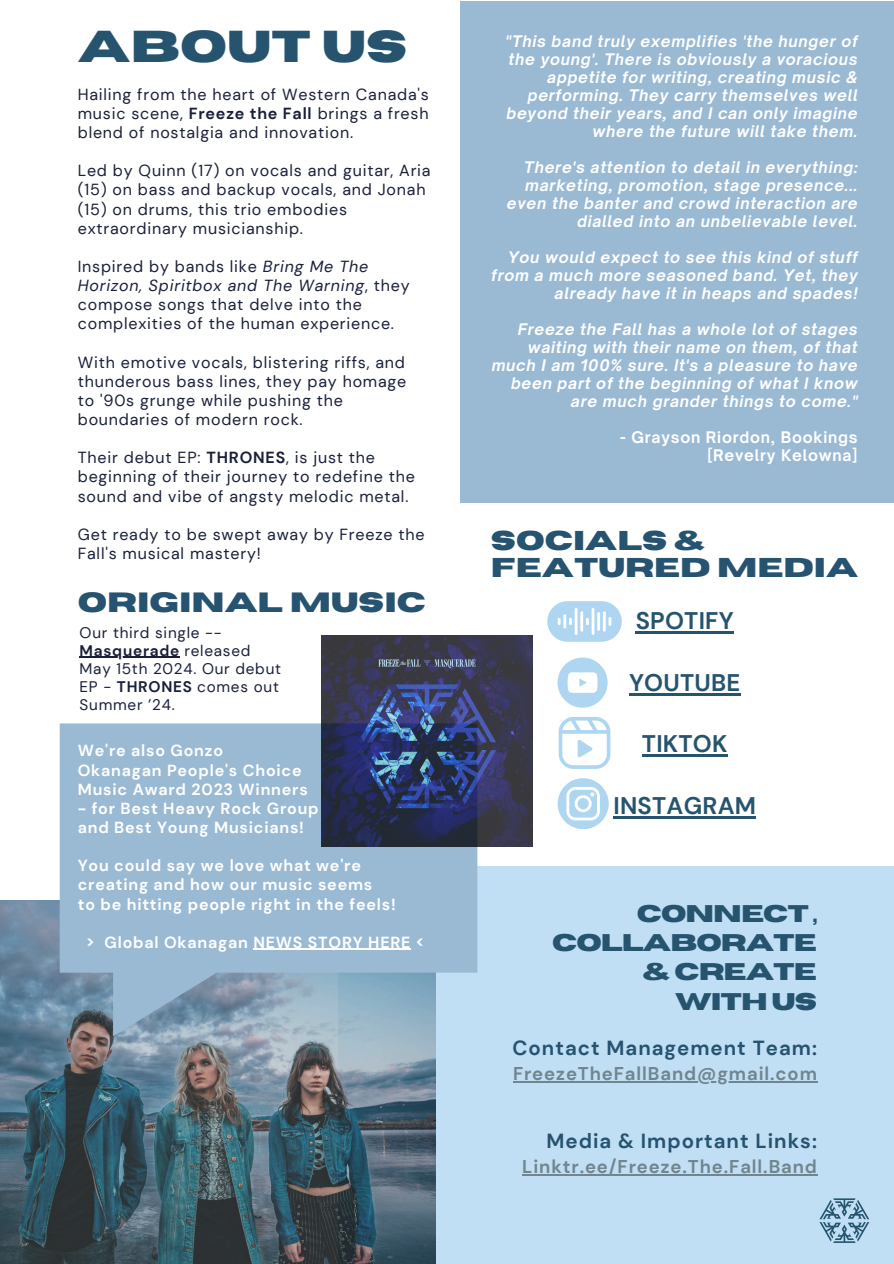
<style>
.page{position:relative;width:894px;height:1264px;background:#fff}
.page>*{position:absolute;margin:0;border:0;box-sizing:border-box;transform-origin:0 0}
.t1{font:700 44.4px "Horizon";color:#26546f}
.t2{font:700 27.75px "Horizon";color:#26536f}
.t3{font:700 27px/27px "Horizon";color:#26536f}
.t4{font:700 24px/29.2px "Horizon";letter-spacing:-.04em;color:#26546f;text-align:right}
.t5{font:700 24px "DM Sans";letter-spacing:.01em;color:#26546f}
.t6{font:700 20.4px "DM Sans";letter-spacing:.05em;color:#26536f}
.t7{font:700 18.45px "DM Sans";letter-spacing:.05em;color:#71858f}
.t8{font:16.05px/19.2px "DM Sans";letter-spacing:.05em;color:#191f39}
.t9{font:700 16.05px/19.2px "DM Sans";letter-spacing:.05em;color:#fff}
.t10{font:italic 700 15.3px/18px "Open Sauce One";letter-spacing:.05em;color:#fff;text-align:right}
.t11{font:15.3px/18px "DM Sans";letter-spacing:.05em;color:#191f39}
.t12{font:700 15.3px "Open Sauce One";letter-spacing:.05em;color:#fff}
.t13{font:700 15.3px "DM Sans";letter-spacing:.05em;color:#191f39}
.s1{font-weight:700}
.s2{font-style:italic}
.s3{font-weight:400}
</style>
<div class="page">
<div style="left:339px;top:866px;width:554px;height:397px;background:#c0dff4"></div>
<img style="left:0;top:900px;width:435px;height:363px">
<svg style="left:557px;top:657px;width:50px;height:50px"></svg>
<svg style="left:557px;top:778px;width:51px;height:50px"></svg>
<svg style="left:60px;top:723px;width:417px;height:313px;background:#97b6ce"></svg>
<div style="left:460px;top:1px;width:433px;height:502px;background:#9abad4"></div>
<svg style="left:819px;top:1198px;width:50px;height:44px"></svg>
<svg style="left:558px;top:717px;width:52px;height:51px"></svg>
<svg style="left:547px;top:601px;width:74px;height:40px"></svg>
<img style="left:321px;top:635px;width:211px;height:211px">
<hr style="left:629px;top:693px;width:111px;height:2px;background:#26546f">
<hr style="left:641px;top:754px;width:86px;height:2px;background:#26546f">
<hr style="left:613px;top:816px;width:143px;height:2px;background:#26546f">
<hr style="left:513px;top:1081px;width:304px;height:1px;background:#71858f">
<hr style="left:80px;top:656px;width:100px;height:1px;background:#191f39">
<hr style="left:253px;top:948px;width:158px;height:2px;background:#fff">
<hr style="left:522px;top:1174px;width:295px;height:1px;background:#71858f">
<hr style="left:635px;top:631px;width:98px;height:2px;background:#26546f">
<p class="t1" style="left:78px;top:25px;width:331px">ABOUT US</p>
<p class="t8" style="left:78px;top:85px;width:352px;text-align:justify">Hailing from the heart of Western Canada's music scene, <span class="s1">Freeze the Fall</span> brings a fresh blend of nostalgia and innovation.</p>
<p class="t8" style="left:78px;top:161px;width:354px">Led by Quinn (17) on vocals and guitar, Aria (15) on bass and backup vocals, and Jonah (15) on drums, this trio embodies extraordinary musicianship.</p>
<p class="t8" style="left:78px;top:257px;width:333px">Inspired by bands like <span class="s2">Bring Me The Horizon, Spiritbox and The Warning</span>, they compose songs that delve into the complexities of the human experience.</p>
<p class="t8" style="left:78px;top:352px;width:330px">With emotive vocals, blistering riffs, and thunderous bass lines, they pay homage</p>
<p class="t8" style="left:78px;top:391px;width:267px">to '90s grunge while pushing the boundaries of modern rock.</p>
<h1 class="t8" style="left:78px;top:448px;width:338px">Their debut EP: <span class="s1">THRONES</span>, is just the beginning of their journey to redefine the sound and vibe of angsty melodic metal.</h1>
<p class="t8" style="left:78px;top:525px;width:348px">Get ready to be swept away by Freeze the<br>Fall's musical mastery!</p>
<p class="t2" style="left:78px;top:589px;width:349px">ORIGINAL MUSIC</p>
<p class="t11" style="left:80px;top:623px;width:143px">Our third single --</p>
<h4 class="t13" style="left:80px;top:640px;width:172px">Masquerade <span class="s3">released</span></h4>
<p class="t11" style="left:80px;top:659px;width:203px">May 15th 2024. Our debut</p>
<p class="t11" style="left:80px;top:677px;width:201px">EP - <span class="s1">THRONES</span> comes out<br>Summer ’24.</p>
<p class="t9" style="left:78px;top:741px;width:147px">We're also Gonzo</p>
<p class="t9" style="left:78px;top:760px;width:225px">Okanagan People's Choice</p>
<p class="t9" style="left:78px;top:779px;width:231px">Music Award 2023 Winners</p>
<p class="t9" style="left:78px;top:798px;width:242px">- for Best Heavy Rock Group</p>
<h4 class="t9" style="left:78px;top:817px;width:228px">and Best Young Musicians!</h4>
<p class="t9" style="left:78px;top:856px;width:296px">You could say we love what we're creating and how our music seems</p>
<p class="t9" style="left:78px;top:894px;width:319px">to be hitting people right in the feels!</p>
<p class="t9" style="left:86px;top:932px;width:339px">&gt; Global Okanagan NEWS STORY HERE &lt;</p>
<p class="t10" style="left:505px;top:32px;width:353px">"This band truly exemplifies 'the hunger of the young'. There is obviously a voracious appetite for writing, creating music &amp; performing. They carry themselves well beyond their years, and I can only imagine where the future will take them.</p>
<p class="t10" style="left:506px;top:158px;width:352px">There's attention to detail in everything: marketing, promotion, stage presence... even the banter and crowd interaction are dialled into an unbelievable level.</p>
<p class="t10" style="left:491px;top:248px;width:368px">You would expect to see this kind of stuff from a much more seasoned band. Yet, they already have it in heaps and spades!</p>
<p class="t10" style="left:491px;top:320px;width:367px">Freeze the Fall has a whole lot of stages waiting with their name on them, of that much I am 100% sure. It's a pleasure to have been part of the beginning of what I know are much grander things to come."</p>
<h4 class="t12" style="left:620px;top:428px;width:239px">- Grayson Riordon, Bookings</h4>
<p class="t12" style="left:707px;top:446px;width:152px">[Revelry Kelowna]</p>
<p class="t3" style="left:491px;top:527px;width:368px">SOCIALS &amp;<br>FEATURED MEDIA</p>
<h4 class="t5" style="left:635px;top:605px;width:100px">SPOTIFY</h4>
<p class="t5" style="left:629px;top:667px;width:113px">YOUTUBE</p>
<p class="t5" style="left:641px;top:728px;width:87px">TIKTOK</p>
<p class="t5" style="left:613px;top:790px;width:144px">INSTAGRAM</p>
<p class="t4" style="left:552px;top:899px;width:266px">CONNECT ,<br>COLLABORATE &amp; CREATE<br>WITH US</p>
<h2 class="t6" style="left:512px;top:1034px;width:306px">Contact Management Team:</h2>
<h3 class="t7" style="left:513px;top:1061px;width:305px">FreezeTheFallBand@gmail.com</h3>
<p class="t6" style="left:546px;top:1127px;width:272px">Media &amp; Important Links:</p>
<p class="t7" style="left:522px;top:1155px;width:296px">Linktr.ee/Freeze.The.Fall.Band</p>
</div>
